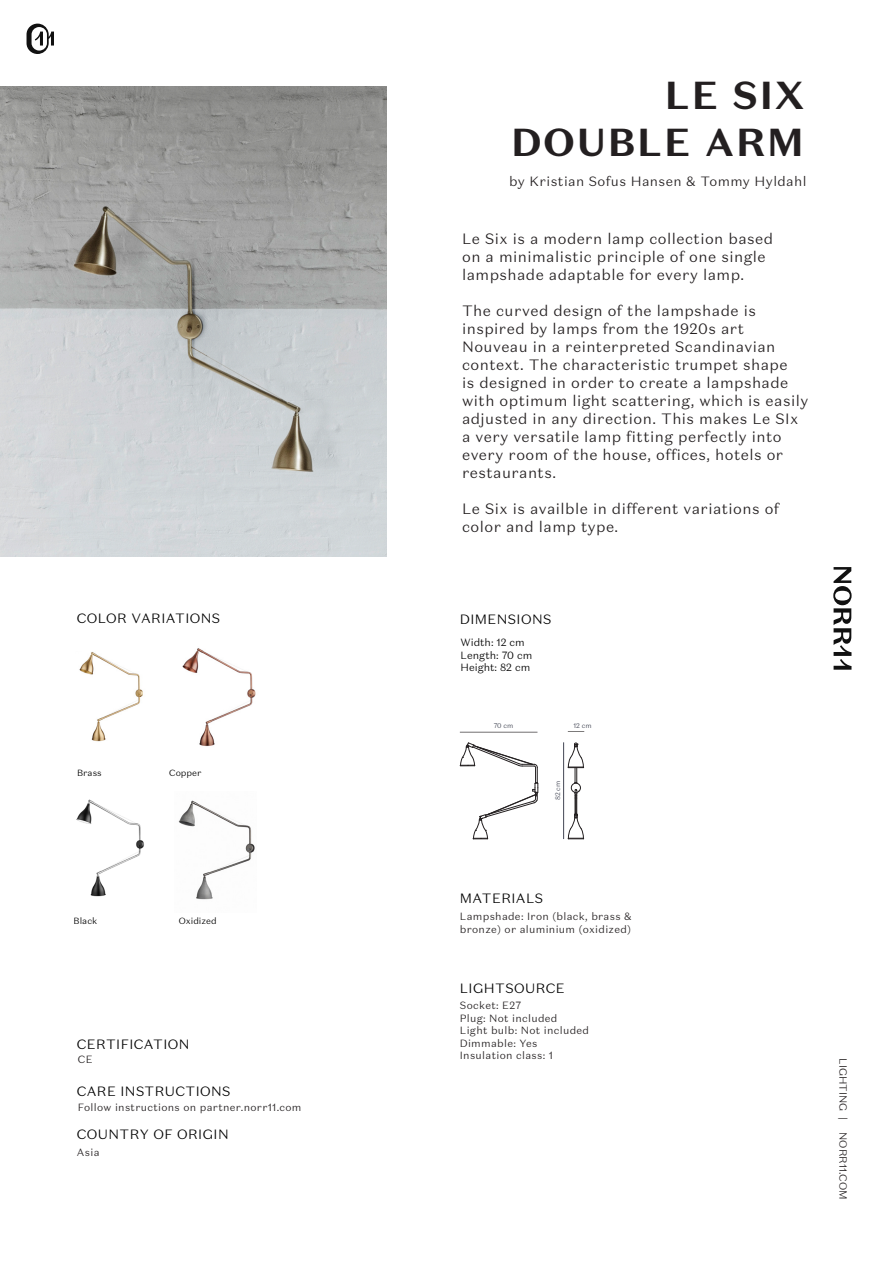
<style>
.page{position:relative;width:893px;height:1263px;background:#fff}
.page>*{position:absolute;margin:0;border:0;box-sizing:border-box;transform-origin:0 0}
.t1{font:700 39px "Domaine Sans Text";letter-spacing:.03em;color:#231f20}
.t2{font:300 15px/18px "Domaine Sans Text";letter-spacing:.03em;color:#231f20}
.t3{font:300 13.5px "Domaine Sans Text";letter-spacing:.03em;color:#000}
.t4{font:300 13.5px "Domaine Sans Text";letter-spacing:.03em;color:#231f20}
.t5{font:300 10.5px "Domaine Sans Text";letter-spacing:.03em;color:#231f20}
.t6{font:300 10.5px "Domaine Sans Text";color:#000}
.t7{font:300 10.5px "Domaine Sans Text";color:#231f20}
.t8{font:300 9px "Domaine Sans Text";color:#000}
.t9{font:300 6.75px "Domaine Sans Text";color:#404452}
</style>
<div class="page">
<hr style="left:563px;top:742px;width:1px;height:97px;background:#424653">
<hr style="left:460px;top:732px;width:77px;height:1px;background:#231f20">
<svg style="left:568px;top:731px;width:16px;height:1px"></svg>
<img style="left:0;top:86px;width:386px;height:471px">
<svg style="left:460px;top:743px;width:79px;height:96px"></svg>
<svg style="left:568px;top:742px;width:16px;height:97px"></svg>
<svg style="left:27px;top:24px;width:27px;height:30px"></svg>
<svg style="left:833px;top:567px;width:19px;height:103px"></svg>
<img style="left:79px;top:652px;width:64px;height:90px">
<img style="left:182px;top:648px;width:74px;height:98px">
<img style="left:76px;top:799px;width:68px;height:98px">
<img style="left:178px;top:800px;width:77px;height:100px">
<p class="t3" style="left:77px;top:609px;width:145px">COLOR VARIATIONS</p>
<p class="t8" style="left:77px;top:768px;width:26px">Brass</p>
<p class="t8" style="left:169px;top:768px;width:34px">Copper</p>
<p class="t8" style="left:74px;top:915px;width:25px">Black</p>
<p class="t8" style="left:179px;top:915px;width:39px">Oxidized</p>
<p class="t3" style="left:77px;top:1035px;width:114px">CERTIFICATION</p>
<p class="t5" style="left:78px;top:1052px;width:16px">CE</p>
<p class="t3" style="left:77px;top:1082px;width:155px">CARE INSTRUCTIONS</p>
<p class="t5" style="left:78px;top:1101px;width:225px">Follow instructions on partner.norr11.com</p>
<p class="t3" style="left:77px;top:1125px;width:153px">COUNTRY OF ORIGIN</p>
<p class="t5" style="left:77px;top:1145px;width:24px">Asia</p>
<p class="t1" style="left:665px;top:70px;width:141px">LE SIX</p>
<p class="t1" style="left:511px;top:117px;width:295px">DOUBLE ARM</p>
<p class="t4" style="left:509px;top:173px;width:299px">by Kristian Sofus Hansen &amp; Tommy Hyldahl</p>
<p class="t2" style="left:462px;top:230px;width:312px">Le Six is a modern lamp collection based on a minimalistic principle of one single lampshade adaptable for every lamp.</p>
<p class="t2" style="left:462px;top:302px;width:348px">The curved design of the lampshade is inspired by lamps from the 1920s art Nouveau in a reinterpreted Scandinavian context. The characteristic trumpet shape<br>is designed in order to create a lampshade with optimum light scattering, which is easily adjusted in any direction. This makes Le SIx a very versatile lamp fitting perfectly into every room of the house, offices, hotels or restaurants.</p>
<p class="t2" style="left:462px;top:500px;width:318px">Le Six is availble in different variations of color and lamp type.</p>
<p class="t3" style="left:460px;top:611px;width:93px">DIMENSIONS</p>
<p class="t6" style="left:460px;top:636px;width:66px">Width: 12 cm</p>
<p class="t6" style="left:460px;top:648px;width:73px">Length: 70 cm</p>
<p class="t6" style="left:460px;top:661px;width:71px">Height: 82 cm</p>
<p class="t9" style="left:494px;top:721px;width:21px">70 cm</p>
<p class="t9" style="left:573px;top:721px;width:20px">12 cm</p>
<p class="t9" style="left:553px;top:800px;width:21px;rotate:-90deg">82 cm</p>
<p class="t3" style="left:460px;top:889px;width:85px">MATERIALS</p>
<p class="t5" style="left:460px;top:910px;width:173px">Lampshade: Iron (black, brass &amp;</p>
<p class="t5" style="left:460px;top:923px;width:173px">bronze) or aluminium (oxidized)</p>
<p class="t3" style="left:460px;top:980px;width:106px">LIGHTSOURCE</p>
<p class="t5" style="left:460px;top:999px;width:63px">Socket: E27</p>
<p class="t5" style="left:460px;top:1011px;width:99px">Plug: Not included</p>
<p class="t5" style="left:460px;top:1024px;width:131px">Light bulb: Not included</p>
<p class="t5" style="left:460px;top:1036px;width:79px">Dimmable: Yes</p>
<p class="t5" style="left:460px;top:1049px;width:95px">Insulation class: 1</p>
<p class="t7" style="left:850px;top:1058px;width:143px;rotate:90deg">LIGHTING | NORR11.COM</p>
</div>
